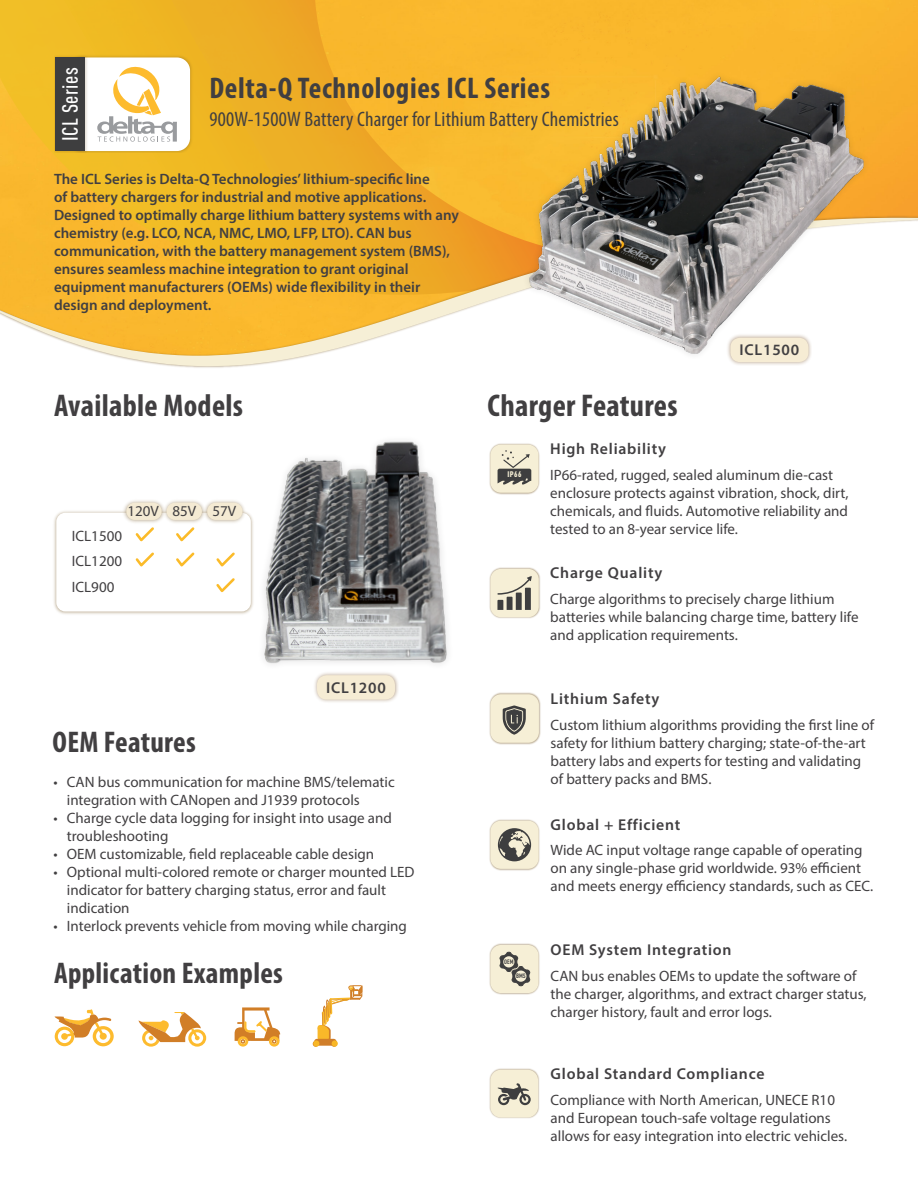
<style>
.page{position:relative;width:918px;height:1188px;background:#fff}
.page>*{position:absolute;margin:0;border:0;box-sizing:border-box;transform-origin:0 0}
.t1{font:700 condensed 31.5px "Myriad Pro";letter-spacing:.01em;color:#413f41}
.t2{font:700 condensed 30px "Myriad Pro";letter-spacing:.01em;color:#413f41}
.t3{font:500 condensed 21.75px "DIN Pro";letter-spacing:.025em;color:#fff}
.t4{font:condensed 21px "Myriad Pro";letter-spacing:.01em;color:#413f41}
.t5{font:600 15.75px "Myriad Pro";letter-spacing:.05em;color:#413f41}
.t6{font:15px/18px "Myriad Pro";color:#413f41}
.t7{font:600 15px/18px "Myriad Pro";color:#413f41}
.t8{font:900 condensed 7.95px "DIN Pro";color:#f6efd6}
.t9{font:700 condensed 6.45px "DIN Pro";color:#3e3e3f}
</style>
<div class="page">
<img style="left:619px;top:0;width:299px;height:215px">
<svg style="left:0;top:0;width:619px;height:215px;background:#f3b528"></svg>
<img style="left:0;top:215px;width:918px;height:153px">
<svg style="left:0;top:218px;width:918px;height:148px"></svg>
<img style="left:89px;top:55px;width:105px;height:97px">
<div style="left:69px;top:57px;width:121px;height:94px;background:#fff;border-radius:13px"></div>
<svg style="left:97px;top:66px;width:80px;height:76px"></svg>
<img style="left:54px;top:55px;width:35px;height:97px">
<div style="left:55px;top:57px;width:30px;height:94px;background:#3e3e3f"></div>
<img style="left:489px;top:443px;width:51px;height:52px">
<div style="left:490px;top:445px;width:48px;height:48px;background:#f6efd6;border-radius:11px"></div>
<svg style="left:498px;top:450px;width:33px;height:35px"></svg>
<img style="left:489px;top:567px;width:51px;height:51px">
<div style="left:490px;top:569px;width:49px;height:48px;background:#f6efd6;border-radius:11px"></div>
<svg style="left:497px;top:576px;width:35px;height:34px"></svg>
<img style="left:489px;top:692px;width:52px;height:53px">
<div style="left:490px;top:694px;width:49px;height:49px;background:#f6efd6;border-radius:11px"></div>
<svg style="left:503px;top:706px;width:23px;height:29px"></svg>
<img style="left:489px;top:819px;width:51px;height:52px">
<div style="left:490px;top:821px;width:49px;height:48px;background:#f6efd6;border-radius:11px"></div>
<div style="left:498px;top:828px;width:33px;height:33px;background:#3e3e3f;border-radius:50%"></div>
<svg style="left:499px;top:831px;width:31px;height:26px"></svg>
<img style="left:489px;top:943px;width:51px;height:52px">
<div style="left:490px;top:945px;width:49px;height:48px;background:#f6efd6;border-radius:11px"></div>
<svg style="left:500px;top:952px;width:30px;height:35px"></svg>
<div style="left:515px;top:971px;width:12px;height:11px;background:#f6efd6;border-radius:50%"></div>
<img style="left:489px;top:1068px;width:50px;height:50px">
<div style="left:490px;top:1070px;width:48px;height:47px;background:#f6efd6;border-radius:11px"></div>
<svg style="left:498px;top:1083px;width:33px;height:22px"></svg>
<img style="left:522px;top:67px;width:348px;height:295px">
<svg style="left:235px;top:1007px;width:45px;height:40px"></svg>
<svg style="left:138px;top:1012px;width:68px;height:35px"></svg>
<svg style="left:313px;top:985px;width:49px;height:62px"></svg>
<div style="left:313px;top:1040px;width:6px;height:7px;background:#f8b726;border-radius:50%"></div>
<svg style="left:55px;top:1009px;width:59px;height:37px"></svg>
<div style="left:726px;top:334px;width:86px;height:32px;background:#774d1f;opacity:.48"></div>
<div style="left:730px;top:338px;width:78px;height:24px;background:#f6ecd4;border-radius:10px"></div>
<div style="left:313px;top:671px;width:86px;height:33px;background:#774d1f;opacity:.48"></div>
<div style="left:317px;top:675px;width:78px;height:25px;background:#f6ecd4;border-radius:10px"></div>
<img style="left:263px;top:441px;width:185px;height:239px">
<img style="left:54px;top:511px;width:199px;height:103px">
<div style="left:56px;top:513px;width:195px;height:98px;background:#fff;border-radius:9px"></div>
<svg style="left:135px;top:552px;width:19px;height:15px"></svg>
<svg style="left:176px;top:552px;width:19px;height:15px"></svg>
<svg style="left:216px;top:552px;width:19px;height:15px"></svg>
<svg style="left:216px;top:578px;width:19px;height:15px"></svg>
<svg style="left:135px;top:527px;width:19px;height:15px"></svg>
<svg style="left:176px;top:527px;width:19px;height:15px"></svg>
<img style="left:121px;top:500px;width:40px;height:23px">
<div style="left:126px;top:503px;width:36px;height:17px;background:#f4ead3;border-radius:9px"></div>
<img style="left:161px;top:500px;width:41px;height:23px">
<div style="left:167px;top:503px;width:35px;height:17px;background:#f4ead3;border-radius:9px"></div>
<img style="left:202px;top:500px;width:46px;height:23px">
<div style="left:207px;top:503px;width:36px;height:17px;background:#f4ead3;border-radius:9px"></div>
<p class="t3" style="left:54px;top:141px;width:76px;rotate:-90deg">ICL Series</p>
<p class="t7" style="left:54px;top:169px;width:406px">The ICL Series is Delta-Q Technologies’ lithium-specific line<br>of battery chargers for industrial and motive applications.<br>Designed to optimally charge lithium battery systems with any chemistry (e.g. LCO, NCA, NMC, LMO, LFP, LTO). CAN bus communication, with the battery management system (BMS), ensures seamless machine integration to grant original equipment manufacturers (OEMs) wide flexibility in their design and deployment.</p>
<p class="t2" style="left:209px;top:70px;width:342px">Delta-Q Technologies ICL Series</p>
<p class="t4" style="left:209px;top:107px;width:411px">900W-1500W Battery Charger for Lithium Battery Chemistries</p>
<p class="t1" style="left:54px;top:386px;width:191px">Available Models</p>
<p class="t1" style="left:488px;top:386px;width:192px">Charger Features</p>
<p class="t5" style="left:740px;top:340px;width:61px">ICL1500</p>
<p class="t6" style="left:127px;top:502px;width:33px">120V</p>
<p class="t6" style="left:173px;top:502px;width:25px">85V</p>
<p class="t6" style="left:212px;top:502px;width:25px">57V</p>
<p class="t6" style="left:72px;top:527px;width:52px">ICL1500</p>
<p class="t6" style="left:72px;top:552px;width:52px">ICL1200</p>
<p class="t6" style="left:72px;top:577px;width:44px">ICL900</p>
<p class="t5" style="left:326px;top:677px;width:61px">ICL1200</p>
<p class="t2" style="left:53px;top:723px;width:145px">OEM Features</p>
<p class="t6" style="left:67px;top:773px;width:329px;text-indent:-14px">• CAN bus communication for machine BMS/telematic integration with CANopen and J1939 protocols</p>
<p class="t6" style="left:67px;top:809px;width:327px;text-indent:-14px">• Charge cycle data logging for insight into usage and troubleshooting</p>
<p class="t6" style="left:53px;top:845px;width:322px">• OEM customizable, field replaceable cable design</p>
<p class="t6" style="left:67px;top:863px;width:349px;text-indent:-14px">• Optional multi-colored remote or charger mounted LED indicator for battery charging status, error and fault indication</p>
<p class="t6" style="left:53px;top:917px;width:355px">• Interlock prevents vehicle from moving while charging</p>
<p class="t2" style="left:54px;top:955px;width:230px">Application Examples</p>
<p class="t8" style="left:508px;top:468px;width:15px">IP66</p>
<p class="t9" style="left:504px;top:957px;width:11px">OEM</p>
<p class="t9" style="left:516px;top:971px;width:11px">BMS</p>
<p class="t5" style="left:550px;top:439px;width:117px">High Reliability</p>
<p class="t6" style="left:550px;top:466px;width:300px">IP66-rated, rugged, sealed aluminum die-cast enclosure protects against vibration, shock, dirt, chemicals, and fluids. Automotive reliability and tested to an 8-year service life.</p>
<p class="t5" style="left:550px;top:563px;width:114px">Charge Quality</p>
<p class="t6" style="left:550px;top:590px;width:310px">Charge algorithms to precisely charge lithium batteries while balancing charge time, battery life and application requirements.</p>
<p class="t5" style="left:551px;top:688px;width:110px">Lithium Safety</p>
<p class="t6" style="left:551px;top:715px;width:325px">Custom lithium algorithms providing the first line of safety for lithium battery charging; state-of-the-art battery labs and experts for testing and validating of battery packs and BMS.</p>
<p class="t5" style="left:551px;top:814px;width:131px">Global + Efficient</p>
<p class="t6" style="left:551px;top:841px;width:324px">Wide AC input voltage range capable of operating on any single-phase grid worldwide. 93% efficient and meets energy efficiency standards, such as CEC.</p>
<p class="t5" style="left:551px;top:940px;width:182px">OEM System Integration</p>
<p class="t6" style="left:551px;top:967px;width:318px">CAN bus enables OEMs to update the software of the charger, algorithms, and extract charger status, charger history, fault and error logs.</p>
<p class="t5" style="left:551px;top:1064px;width:215px">Global Standard Compliance</p>
<p class="t6" style="left:551px;top:1091px;width:298px">Compliance with North American, UNECE R10 and European touch-safe voltage regulations allows for easy integration into electric vehicles.</p>
</div>
